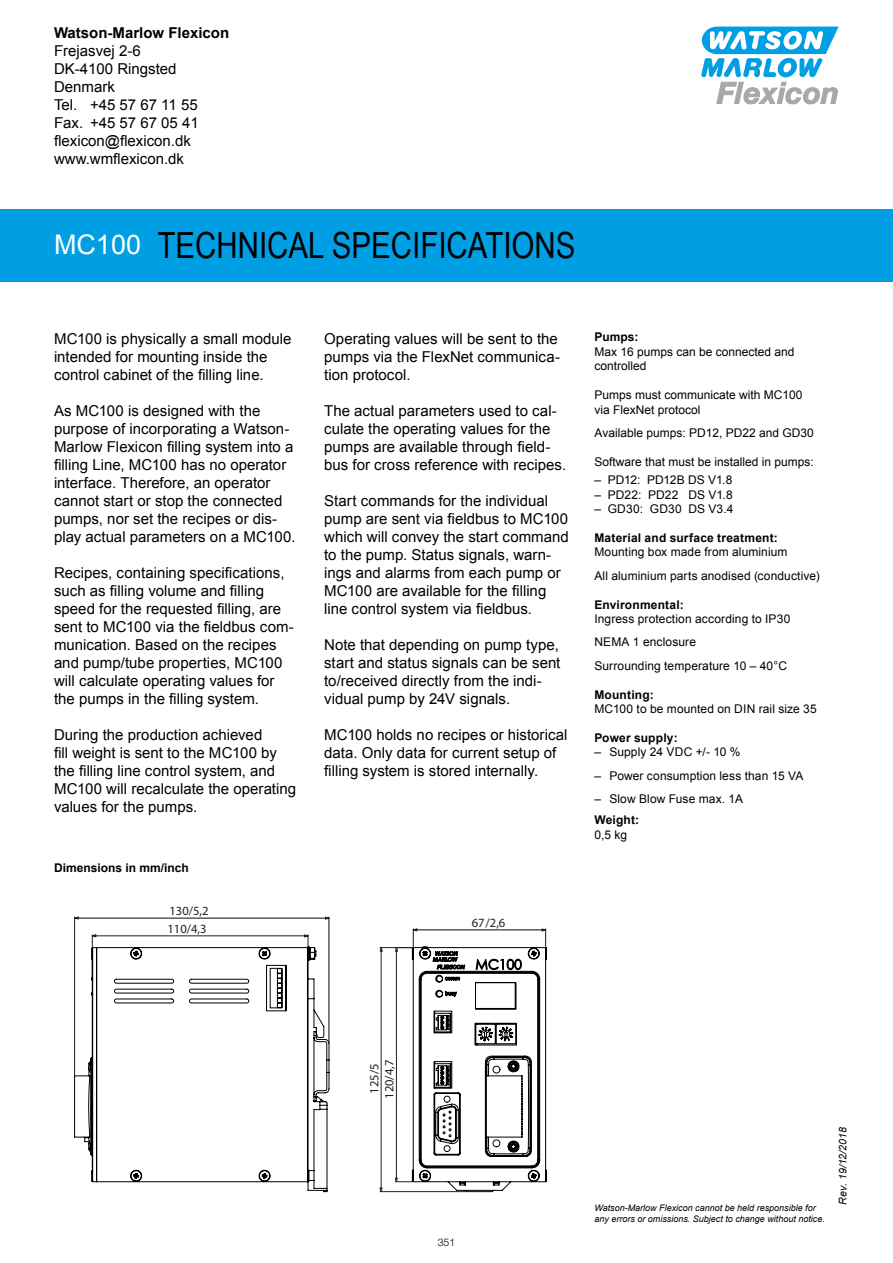
<style>
.page{position:relative;width:893px;height:1263px;background:#fff}
.page>*{position:absolute;margin:0;border:0;box-sizing:border-box;transform-origin:0 0}
.t1{font:36px "Arial Narrow";color:#000}
.t2{font:27px "Arial";color:#fff}
.t3{font:15px/18px "Arial";color:#000}
.t4{font:700 15px "Arial";color:#000}
.t5{font:700 12.6px "Arial";color:#231f20}
.t6{font:12px/23.4px "Arial";letter-spacing:.005em;color:#000}
.t7{font:700 12px "Arial";letter-spacing:.015em;color:#000}
.t8{font:12px "Arial";letter-spacing:-.015em;color:#000}
.t9{font:italic 10.5px "Arial";color:#000}
.t10{font:300 10.5px "Helvetica Neue LT Std";color:#000}
.t11{font:italic 9px/10.8px "Arial";color:#000}
</style>
<div class="page">
<div style="left:1px;top:209px;width:892px;height:72px;background:#009fe3"></div>
<svg style="left:701px;top:27px;width:138px;height:78px"></svg>
<svg style="left:74px;top:917px;width:473px;height:275px"></svg>
<p class="t4" style="left:54px;top:22px;width:177px">Watson-Marlow Flexicon</p>
<p class="t3" style="left:54px;top:41px;width:146px">Frejasvej 2-6<br>DK-4100 Ringsted<br>Denmark<br>Tel. +45 57 67 11 55<br>Fax. +45 57 67 05 41 flexicon@flexicon.dk www.wmflexicon.dk</p>
<h2 class="t2" style="left:54px;top:226px;width:89px">MC100</h2>
<h1 class="t1" style="left:157px;top:219px;width:420px">TECHNICAL SPECIFICATIONS</h1>
<p class="t3" style="left:54px;top:330px;width:239px">MC100 is physically a small module intended for mounting inside the control cabinet of the filling line.</p>
<p class="t3" style="left:54px;top:402px;width:243px">As MC100 is designed with the purpose of incorporating a Watson-Marlow Flexicon filling system into a filling Line, MC100 has no operator interface. Therefore, an operator cannot start or stop the connected pumps, nor set the recipes or dis&shy;play actual parameters on a MC100.</p>
<p class="t3" style="left:54px;top:564px;width:241px">Recipes, containing specifications, such as filling volume and filling speed for the requested filling, are sent to MC100 via the fieldbus com&shy;munication. Based on the recipes and pump/tube properties, MC100 will calculate operating values for the pumps in the filling system.</p>
<p class="t3" style="left:54px;top:726px;width:244px">During the production achieved<br>fill weight is sent to the MC100 by the filling line control system, and<br>MC100 will recalculate the operating values for the pumps.</p>
<p class="t7" style="left:54px;top:860px;width:136px">Dimensions in mm/inch</p>
<p class="t5" style="left:169px;top:903px;width:41px">130/5,2</p>
<p class="t5" style="left:168px;top:921px;width:41px">110/4,3</p>
<p class="t3" style="left:324px;top:330px;width:237px">Operating values will be sent to the pumps via the FlexNet communica&shy;tion protocol.</p>
<p class="t3" style="left:324px;top:402px;width:243px">The actual parameters used to cal&shy;culate the operating values for the pumps are available through field&shy;bus for cross reference with recipes.</p>
<p class="t3" style="left:324px;top:492px;width:246px">Start commands for the individual pump are sent via fieldbus to MC100 which will convey the start command to the pump. Status signals, warn&shy;ings and alarms from each pump or MC100 are available for the filling line control system via fieldbus.</p>
<p class="t3" style="left:324px;top:636px;width:238px">Note that depending on pump type, start and status signals can be sent to/received directly from the indi&shy;vidual pump by 24V signals.</p>
<p class="t3" style="left:324px;top:726px;width:245px">MC100 holds no recipes or historical data. Only data for current setup of filling system is stored internally.</p>
<p class="t7" style="left:594px;top:329px;width:46px">Pumps:</p>
<p class="t6" style="left:594px;top:345px;width:202px;line-height:14.4px">Max 16 pumps can be connected and controlled</p>
<p class="t6" style="left:594px;top:388px;width:210px;line-height:14.4px">Pumps must communicate with MC100 via-FlexNet-protocol</p>
<p class="t6" style="left:594px;top:421px;width:221px">Available-pumps:-PD12,-PD22-and-GD30</p>
<p class="t6" style="left:594px;top:450px;width:221px">Software that must be installed in pumps:</p>
<p class="t8" style="left:594px;top:472px;width:140px">– PD12: PD12B DS V1.8</p>
<p class="t6" style="left:594px;top:483px;width:140px">– PD22: PD22 DS V1.8</p>
<p class="t6" style="left:594px;top:497px;width:141px">– GD30:-- GD30-- DS V3.4</p>
<p class="t7" style="left:594px;top:530px;width:185px">Material and surface treatment:</p>
<p class="t6" style="left:594px;top:540px;width:227px">Mounting box made from aluminium<br>All aluminium parts anodised (conductive)</p>
<p class="t7" style="left:594px;top:596px;width:91px">Environmental:</p>
<p class="t6" style="left:594px;top:607px;width:198px">Ingress protection according to IP30<br>NEMA 1 enclosure<br>Surrounding temperature 10 – 40°C</p>
<p class="t7" style="left:594px;top:686px;width:61px">Mounting:</p>
<p class="t6" style="left:594px;top:697px;width:224px">MC100 to be mounted on DIN rail size 35</p>
<p class="t7" style="left:594px;top:730px;width:85px">Power supply:</p>
<p class="t6" style="left:594px;top:740px;width:148px">– Supply 24 VDC +/- 10 %</p>
<p class="t6" style="left:594px;top:764px;width:211px">– Power consumption less than 15 VA</p>
<p class="t6" style="left:594px;top:787px;width:150px">– Slow Blow Fuse max. 1A</p>
<p class="t7" style="left:594px;top:812px;width:46px">Weight:</p>
<p class="t6" style="left:594px;top:823px;width:34px">0,5 kg</p>
<p class="t5" style="left:472px;top:915px;width:35px">67/2,6</p>
<p class="t5" style="left:382px;top:1099px;width:41px;rotate:-90deg">120/4,7</p>
<p class="t5" style="left:366px;top:1094px;width:32px;rotate:-90deg">125/5</p>
<p class="t10" style="left:438px;top:1236px;width:19px">351</p>
<p class="t11" style="left:594px;top:1202px;width:232px">Watson-Marlow Flexicon cannot be held responsible for any errors or omissions. Subject to change without notice.</p>
<p class="t9" style="left:836px;top:1204px;width:79px;rotate:-90deg">Rev. 19/12/2018</p>
</div>
